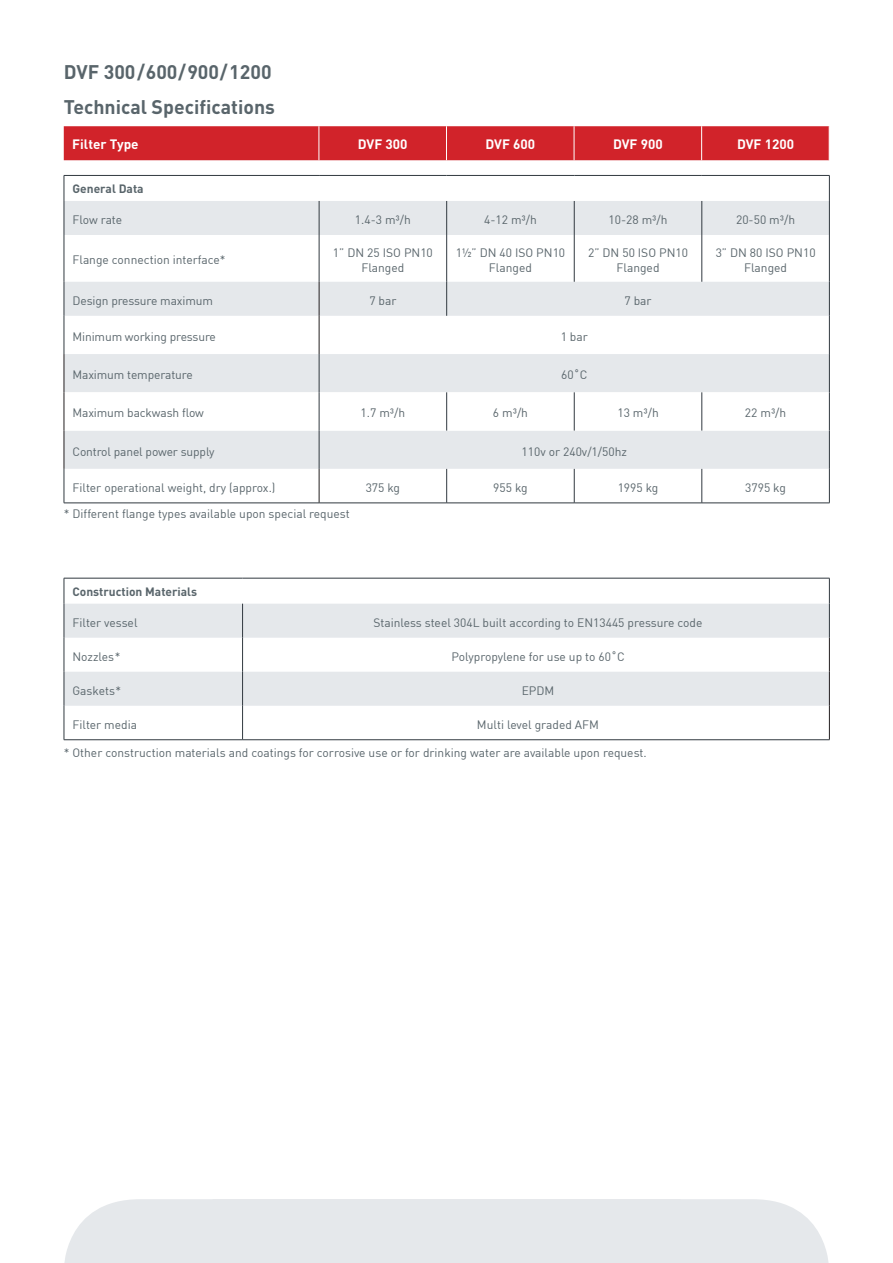
<style>
.page{position:relative;width:893px;height:1263px;background:#fff}
.page>*{position:absolute;margin:0;border:0;box-sizing:border-box;transform-origin:0 0}
.t1{font:700 19.5px "DIN Pro";color:#59656b}
.t2{font:700 13.5px "DIN Pro";color:#fff}
.t3{font:12px/15px "DIN";color:#59656b;text-align:center}
.t4{font:700 12px "DIN Pro";color:#59656b}
</style>
<div class="page">
<div style="left:64px;top:126px;width:765px;height:34px;background:#d1232a"></div>
<hr style="left:319px;top:126px;width:1px;height:34px;background:#fff">
<hr style="left:446px;top:126px;width:1px;height:34px;background:#fff">
<hr style="left:574px;top:126px;width:1px;height:34px;background:#fff">
<hr style="left:701px;top:126px;width:1px;height:34px;background:#fff">
<svg style="left:65px;top:201px;width:764px;height:191px;fill:#e5e8eb"></svg>
<svg style="left:65px;top:392px;width:764px;height:111px"></svg>
<svg style="left:64px;top:176px;width:1px;height:25px"></svg>
<hr style="left:64px;top:175px;width:255px;height:1px;background:#313940">
<hr style="left:319px;top:175px;width:128px;height:1px;background:#313940">
<hr style="left:447px;top:175px;width:127px;height:1px;background:#313940">
<hr style="left:574px;top:175px;width:128px;height:1px;background:#313940">
<hr style="left:702px;top:175px;width:128px;height:1px;background:#313940">
<svg style="left:829px;top:176px;width:1px;height:25px"></svg>
<hr style="left:64px;top:201px;width:1px;height:34px;background:#313940">
<hr style="left:319px;top:201px;width:1px;height:34px;background:#313940">
<hr style="left:446px;top:201px;width:1px;height:34px;background:#313940">
<hr style="left:574px;top:201px;width:1px;height:34px;background:#313940">
<hr style="left:702px;top:201px;width:1px;height:34px;background:#313940">
<hr style="left:829px;top:201px;width:1px;height:34px;background:#313940">
<hr style="left:64px;top:235px;width:1px;height:47px;background:#313940">
<hr style="left:319px;top:235px;width:1px;height:47px;background:#313940">
<hr style="left:446px;top:235px;width:1px;height:47px;background:#313940">
<hr style="left:574px;top:235px;width:1px;height:47px;background:#313940">
<hr style="left:702px;top:235px;width:1px;height:47px;background:#313940">
<hr style="left:829px;top:235px;width:1px;height:47px;background:#313940">
<hr style="left:64px;top:282px;width:1px;height:34px;background:#313940">
<hr style="left:446px;top:282px;width:1px;height:34px;background:#313940">
<hr style="left:829px;top:282px;width:1px;height:34px;background:#313940">
<hr style="left:64px;top:316px;width:1px;height:38px;background:#313940">
<hr style="left:829px;top:316px;width:1px;height:38px;background:#313940">
<hr style="left:446px;top:392px;width:1px;height:39px;background:#313940">
<hr style="left:702px;top:392px;width:1px;height:39px;background:#313940">
<hr style="left:446px;top:469px;width:1px;height:34px;background:#313940">
<hr style="left:574px;top:469px;width:1px;height:34px;background:#313940">
<hr style="left:702px;top:469px;width:1px;height:34px;background:#313940">
<hr style="left:319px;top:282px;width:1px;height:34px;background:#231f20">
<hr style="left:319px;top:316px;width:1px;height:38px;background:#231f20">
<hr style="left:319px;top:469px;width:1px;height:34px;background:#231f20">
<hr style="left:64px;top:354px;width:1px;height:38px;background:#231f20">
<hr style="left:64px;top:392px;width:1px;height:39px;background:#231f20">
<hr style="left:64px;top:431px;width:1px;height:38px;background:#231f20">
<hr style="left:319px;top:354px;width:1px;height:38px;background:#313940">
<hr style="left:319px;top:392px;width:1px;height:39px;background:#313940">
<hr style="left:319px;top:431px;width:1px;height:38px;background:#313940">
<hr style="left:574px;top:392px;width:1px;height:39px;background:#313940">
<hr style="left:829px;top:354px;width:1px;height:38px;background:#313940">
<hr style="left:829px;top:392px;width:1px;height:39px;background:#313940">
<hr style="left:829px;top:431px;width:1px;height:38px;background:#313940">
<hr style="left:829px;top:469px;width:1px;height:34px;background:#313940">
<hr style="left:64px;top:503px;width:255px;height:1px;background:#313940">
<hr style="left:319px;top:503px;width:128px;height:1px;background:#313940">
<hr style="left:447px;top:503px;width:127px;height:1px;background:#313940">
<hr style="left:574px;top:503px;width:128px;height:1px;background:#313940">
<hr style="left:702px;top:503px;width:128px;height:1px;background:#313940">
<hr style="left:64px;top:469px;width:1px;height:34px;background:#313940">
<svg style="left:65px;top:604px;width:764px;height:102px;fill:#e5e8eb"></svg>
<svg style="left:64px;top:579px;width:1px;height:25px"></svg>
<hr style="left:64px;top:578px;width:179px;height:1px;background:#313940">
<hr style="left:243px;top:578px;width:587px;height:1px;background:#313940">
<svg style="left:829px;top:578px;width:1px;height:26px"></svg>
<hr style="left:64px;top:604px;width:1px;height:34px;background:#313940">
<hr style="left:242px;top:604px;width:1px;height:34px;background:#313940">
<hr style="left:829px;top:604px;width:1px;height:34px;background:#313940">
<hr style="left:64px;top:638px;width:1px;height:34px;background:#313940">
<hr style="left:64px;top:672px;width:1px;height:34px;background:#313940">
<hr style="left:64px;top:706px;width:1px;height:33px;background:#313940">
<hr style="left:242px;top:638px;width:1px;height:34px;background:#313940">
<hr style="left:242px;top:672px;width:1px;height:34px;background:#313940">
<hr style="left:242px;top:706px;width:1px;height:33px;background:#313940">
<hr style="left:829px;top:638px;width:1px;height:34px;background:#231f20">
<hr style="left:829px;top:672px;width:1px;height:34px;background:#231f20">
<hr style="left:829px;top:706px;width:1px;height:33px;background:#231f20">
<hr style="left:64px;top:739px;width:179px;height:1px;background:#313940">
<hr style="left:243px;top:739px;width:587px;height:1px;background:#313940">
<div style="left:64px;top:1199px;width:765px;height:64px;background:#e5e8eb"></div>
<h1 class="t1" style="left:64px;top:60px;width:209px">DVF 300/600/900/1200</h1>
<h1 class="t1" style="left:64px;top:95px;width:213px">Technical Specifications</h1>
<p class="t2" style="left:72px;top:136px;width:68px">Filter Type</p>
<p class="t2" style="left:358px;top:136px;width:51px">DVF 300</p>
<p class="t2" style="left:485px;top:136px;width:51px">DVF 600</p>
<p class="t2" style="left:613px;top:136px;width:51px">DVF 900</p>
<p class="t2" style="left:737px;top:136px;width:59px">DVF 1200</p>
<p class="t4" style="left:72px;top:181px;width:73px">General Data</p>
<p class="t3" style="left:72px;top:213px;width:51px">Flow rate</p>
<p class="t3" style="left:355px;top:213px;width:57px">1.4-3 m³/h</p>
<p class="t3" style="left:484px;top:213px;width:54px">4-12 m³/h</p>
<p class="t3" style="left:608px;top:213px;width:60px">10-28 m³/h</p>
<p class="t3" style="left:736px;top:213px;width:60px">20-50 m³/h</p>
<p class="t3" style="left:72px;top:253px;width:155px">Flange connection interface*</p>
<p class="t3" style="left:333px;top:246px;width:101px">1” DN 25 ISO PN10<br>Flanged</p>
<p class="t3" style="left:456px;top:246px;width:111px">1½” DN 40 ISO PN10<br>Flanged</p>
<p class="t3" style="left:588px;top:246px;width:101px">2” DN 50 ISO PN10<br>Flanged</p>
<p class="t3" style="left:716px;top:246px;width:101px">3” DN 80 ISO PN10<br>Flanged</p>
<p class="t3" style="left:72px;top:294px;width:142px">Design pressure maximum</p>
<p class="t3" style="left:369px;top:294px;width:29px">7 bar</p>
<p class="t3" style="left:624px;top:294px;width:29px">7 bar</p>
<p class="t3" style="left:72px;top:330px;width:145px">Minimum working pressure</p>
<p class="t3" style="left:561px;top:330px;width:29px">1 bar</p>
<p class="t3" style="left:72px;top:368px;width:122px">Maximum temperature</p>
<p class="t3" style="left:561px;top:367px;width:28px">60˚C</p>
<p class="t3" style="left:72px;top:405px;width:133px">Maximum backwash flow</p>
<p class="t3" style="left:361px;top:406px;width:46px">1.7 m³/h</p>
<p class="t3" style="left:493px;top:406px;width:37px">6 m³/h</p>
<p class="t3" style="left:617px;top:406px;width:43px">13 m³/h</p>
<p class="t3" style="left:745px;top:406px;width:43px">22 m³/h</p>
<p class="t3" style="left:73px;top:445px;width:144px">Control panel power supply</p>
<p class="t3" style="left:522px;top:445px;width:107px">110v or 240v/1/50hz</p>
<p class="t3" style="left:73px;top:481px;width:204px">Filter operational weight, dry (approx.)</p>
<p class="t3" style="left:366px;top:481px;width:36px">375 kg</p>
<p class="t3" style="left:493px;top:481px;width:36px">955 kg</p>
<p class="t3" style="left:618px;top:481px;width:42px">1995 kg</p>
<p class="t3" style="left:745px;top:481px;width:42px">3795 kg</p>
<p class="t3" style="left:64px;top:506px;width:287px">* Different flange types available upon special request</p>
<p class="t4" style="left:72px;top:584px;width:126px">Construction Materials</p>
<p class="t3" style="left:72px;top:616px;width:67px">Filter vessel</p>
<p class="t3" style="left:374px;top:616px;width:330px">Stainless steel 304L built according to EN13445 pressure code</p>
<p class="t3" style="left:72px;top:650px;width:49px">Nozzles*</p>
<p class="t3" style="left:451px;top:648px;width:175px">Polypropylene for use up to 60˚C</p>
<p class="t3" style="left:72px;top:684px;width:50px">Gaskets*</p>
<p class="t3" style="left:522px;top:684px;width:34px">EPDM</p>
<p class="t3" style="left:72px;top:718px;width:66px">Filter media</p>
<p class="t3" style="left:477px;top:718px;width:124px">Multi level graded AFM</p>
<p class="t3" style="left:64px;top:746px;width:584px">* Other construction materials and coatings for corrosive use or for drinking water are available upon request.</p>
</div>
